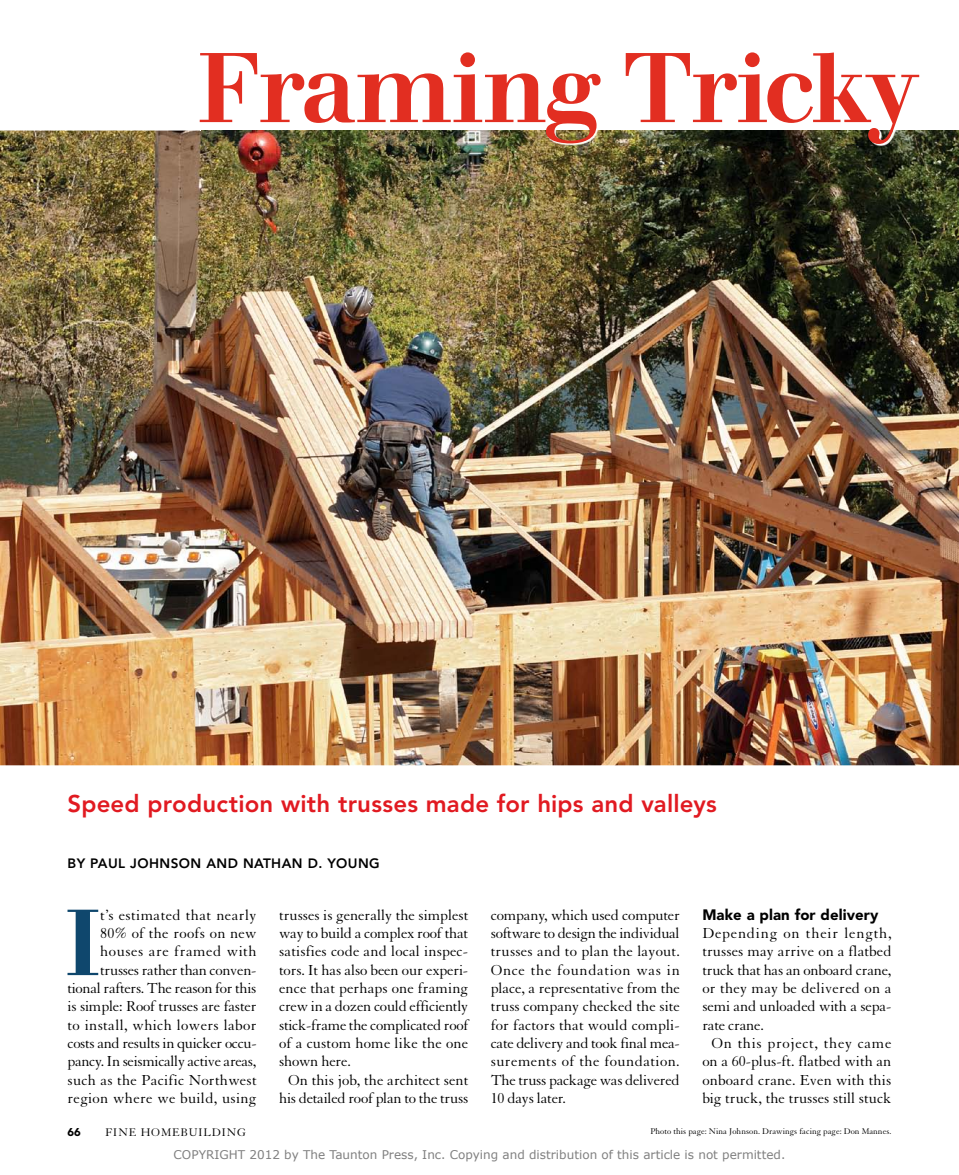
<style>
.page{position:relative;width:959px;height:1175px;background:#fff}
.page>*{position:absolute;margin:0;border:0;box-sizing:border-box;transform-origin:0 0}
.t1{font:500 103.5px "Walbaum EFOP";letter-spacing:-.03em;color:#e22e21}
.t2{font:500 98.1px "Walbaum EFOP";color:#0f476d}
.t3{font:800 24px "Avenir LT Std";letter-spacing:.005em;color:#e11a21}
.t4{font:15.75px/18.3px "Granjon LT Std";letter-spacing:-.005em;color:#000;text-align:justify}
.t5{font:15.75px "Granjon LT Std";letter-spacing:.05em;color:#000}
.t6{font:15.75px "Granjon LT Std";letter-spacing:.015em;color:#000}
.t7{font:15.75px "Granjon LT Std";letter-spacing:.04em;color:#000}
.t8{font:900 15px "Avenir LT Std";letter-spacing:.005em;color:#000}
.t9{font:800 13.5px "Avenir LT Std";letter-spacing:.03em;color:#000}
.t10{font:12px "Verdana";color:#808080}
.t11{font:12px "Granjon LT Std";letter-spacing:.07em;color:#000}
.t12{font:900 11.25px "Avenir LT Std";color:#000}
.t13{font:9px "Granjon LT Std";letter-spacing:.005em;color:#000}
</style>
<div class="page">
<img style="left:0;top:130px;width:958px;height:635px">
<img style="left:201px;top:130px;width:757px;height:16px">
<h1 class="t1" style="left:196px;top:32px;width:725px">Framing Tricky</h1>
<h3 class="t3" style="left:68px;top:789px;width:650px">Speed production with trusses made for hips and valleys</h3>
<p class="t9" style="left:68px;top:855px;width:314px">BY PAUL JOHNSON AND NATHAN D. YOUNG</p>
<p class="t4" style="left:68px;top:906px;width:191px;text-align:right">t’s estimated that nearly<br>80% of the roofs on new houses are framed with trusses rather than conven&shy;tional rafters. The reason for this is simple: roof trusses are faster to install, which lowers labor costs and results in quicker occu&shy;pancy. In seismically active areas, such as the Pacific Northwest region where we build, using</p>
<h2 class="t2" style="left:64px;top:889px;width:39px">I</h2>
<p class="t4" style="left:279px;top:906px;width:191px">trusses is generally the simplest</p>
<p class="t4" style="left:279px;top:924px;width:190px">way to build a complex roof that</p>
<p class="t4" style="left:279px;top:942px;width:190px">satisfies code and local inspec-</p>
<p class="t4" style="left:279px;top:961px;width:190px">tors. It has also been our experi-</p>
<p class="t4" style="left:279px;top:979px;width:190px">ence that perhaps one framing</p>
<p class="t4" style="left:279px;top:997px;width:191px">crew in a dozen could efficiently</p>
<p class="t4" style="left:279px;top:1016px;width:191px">stick-frame the complicated roof</p>
<p class="t4" style="left:279px;top:1034px;width:190px">of a custom home like the one</p>
<p class="t4" style="left:279px;top:1052px;width:73px">shown here.</p>
<p class="t4" style="left:288px;top:1070px;width:182px">On this job, the architect sent</p>
<p class="t4" style="left:279px;top:1089px;width:191px">his detailed roof plan to the truss</p>
<p class="t4" style="left:491px;top:906px;width:191px">company, which used computer software to design the individual trusses and to plan the layout.<br>Once the foundation was in place, a representative from the truss company checked the site for factors that would compli&shy;cate delivery and took final mea&shy;surements of the foundation.<br>The truss package was delivered 10 days later.</p>
<p class="t8" style="left:702px;top:905px;width:178px">Make a plan for delivery</p>
<p class="t5" style="left:702px;top:924px;width:191px">Depending on their length,</p>
<p class="t4" style="left:702px;top:942px;width:191px">trusses may arrive on a flatbed</p>
<p class="t4" style="left:702px;top:961px;width:190px">truck that has an onboard crane,</p>
<p class="t6" style="left:702px;top:979px;width:191px">or they may be delivered on a</p>
<p class="t4" style="left:702px;top:997px;width:190px">semi and unloaded with a sepa-</p>
<p class="t4" style="left:702px;top:1016px;width:63px">rate crane.</p>
<p class="t7" style="left:711px;top:1034px;width:182px">On this project, they came</p>
<p class="t4" style="left:702px;top:1052px;width:190px">on a 60-plus-ft. flatbed with an</p>
<p class="t4" style="left:702px;top:1070px;width:190px">onboard crane. Even with this</p>
<p class="t4" style="left:702px;top:1089px;width:191px">big truck, the trusses still stuck</p>
<p class="t12" style="left:68px;top:1125px;width:15px">66</p>
<p class="t11" style="left:105px;top:1126px;width:142px">FINE HOMEBUILDING</p>
<p class="t13" style="left:650px;top:1125px;width:242px">Photo this page: Nina Johnson. Drawings facing page: Don Mannes.</p>
<p class="t10" style="left:174px;top:1146px;width:613px">COPYRIGHT 2012 by The Taunton Press, Inc. Copying and distribution of this article is not permitted.</p>
</div>
